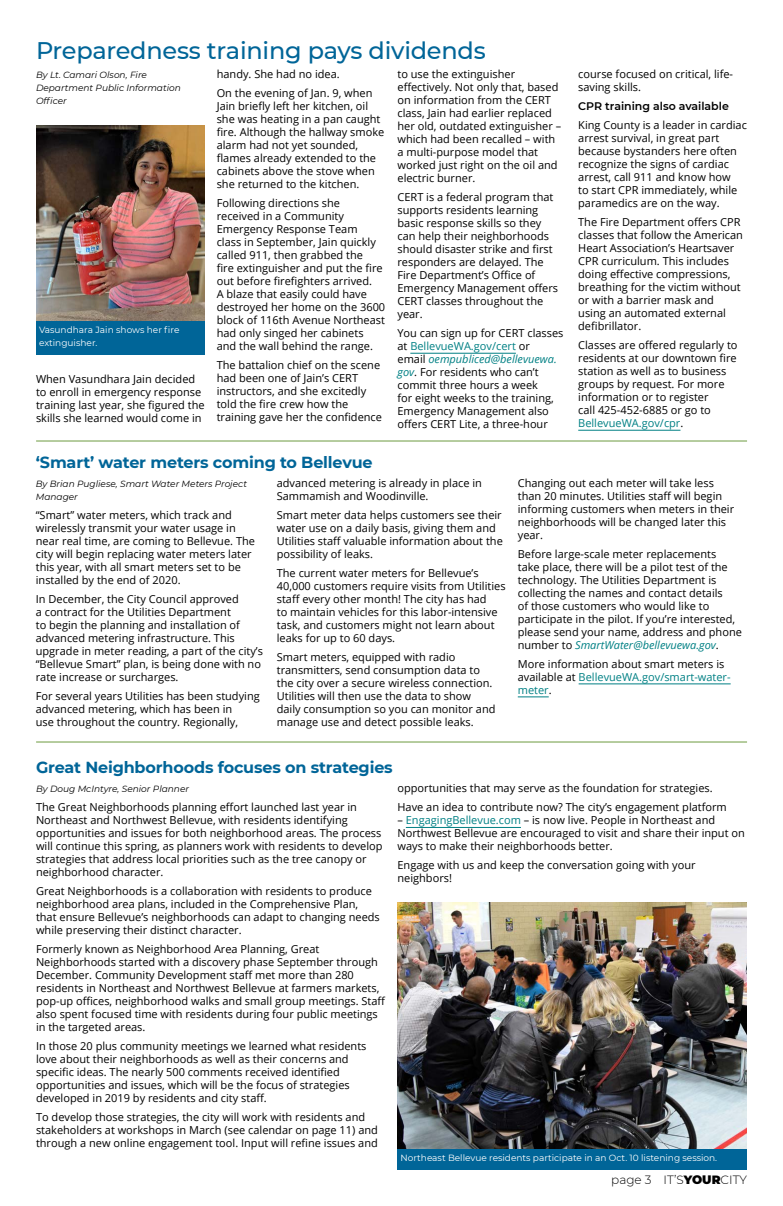
<style>
.page{position:relative;width:783px;height:1206px;background:#fff}
.page>*{position:absolute;margin:0;border:0;box-sizing:border-box;transform-origin:0 0}
.t1{font:500 24px "Montserrat";letter-spacing:-.01em;color:#006598}
.t2{font:700 16px "Montserrat";letter-spacing:-.01em;color:#006598}
.t3{font:300 12px "Montserrat";color:#000}
.t4{font:11px/13px "Open Sans";color:#000}
.t5{font:600 11px "Montserrat";color:#000}
.t6{font:italic 9px/13px "Montserrat";color:#000}
.t7{font:9px/13px "Montserrat";color:#fff}
.s1{color:#008084}
.s2{font-style:italic;color:#008084}
.s3{font-weight:900}
</style>
<div class="page">
<hr style="left:410px;top:353px;width:106px;height:1px;background:#008084">
<hr style="left:578px;top:430px;width:102px;height:1px;background:#008084">
<hr style="left:579px;top:684px;width:152px;height:1px;background:#008084">
<hr style="left:518px;top:697px;width:31px;height:1px;background:#008084">
<hr style="left:36px;top:441px;width:711px;height:1px;background:#6d9a3f">
<hr style="left:36px;top:742px;width:711px;height:1px;background:#6d9a3f">
<div style="left:36px;top:321px;width:169px;height:34px;background:#006598"></div>
<img style="left:36px;top:125px;width:169px;height:196px">
<hr style="left:406px;top:827px;width:115px;height:1px;background:#008084">
<img style="left:398px;top:903px;width:349px;height:246px">
<div style="left:398px;top:1149px;width:349px;height:21px;background:#006598"></div>
<h1 class="t1" style="left:36px;top:34px;width:451px">Preparedness training pays dividends</h1>
<p class="t6" style="left:36px;top:68px;width:146px">By Lt. Camari Olson, Fire<br>Department Public Information<br>Officer</p>
<p class="t4" style="left:398px;top:67px;width:165px">to use the extinguisher effectively. Not only that, based on information from the CERT class, Jain had earlier replaced her old, outdated extinguisher – which had been recalled – with a multi-purpose model that worked just right on the oil and electric burner.</p>
<p class="t4" style="left:398px;top:190px;width:162px">CERT is a federal program that supports residents learning basic response skills so they can help their neighborhoods should disaster strike and first responders are delayed. The<br>Fire Department’s Office of<br>Emergency Management offers<br>CERT classes throughout the year.</p>
<p class="t4" style="left:398px;top:326px;width:167px">You can sign up for CERT classes at <span class="s1">BellevueWA.gov/cert</span> or<br>email <span class="s2">oempubliced@bellevuewa. gov</span>. For residents who can’t commit three hours a week<br>for eight weeks to the training,<br>Emergency Management also offers CERT Lite, a three-hour</p>
<p class="t4" style="left:217px;top:64px;width:157px;line-height:19px">handy. She had no idea.<br>On the evening of Jan. 9, when</p>
<p class="t4" style="left:217px;top:99px;width:169px">Jain briefly left her kitchen, oil she was heating in a pan caught fire. Although the hallway smoke alarm had not yet sounded, flames already extended to the cabinets above the stove when she returned to the kitchen.</p>
<p class="t4" style="left:217px;top:196px;width:170px">Following directions she received in a Community<br>Emergency Response Team<br>class in September, Jain quickly called 911, then grabbed the<br>fire extinguisher and put the fire out before firefighters arrived.<br>A blaze that easily could have destroyed her home on the 3600 block of 116th Avenue Northeast had only singed her cabinets and the wall behind the range.</p>
<p class="t4" style="left:217px;top:358px;width:167px">The battalion chief on the scene had been one of Jain’s CERT instructors, and she excitedly told the fire crew how the training gave her the confidence</p>
<p class="t7" style="left:39px;top:323px;width:142px">Vasundhara Jain shows her fire extinguisher.</p>
<p class="t4" style="left:36px;top:372px;width:170px">When Vasundhara Jain decided to enroll in emergency response training last year, she figured the skills she learned would come in</p>
<p class="t4" style="left:578px;top:67px;width:156px">course focused on critical, life&shy;saving skills.</p>
<p class="t5" style="left:578px;top:99px;width:152px">CPR training also available</p>
<p class="t4" style="left:578px;top:118px;width:170px">King County is a leader in cardiac arrest survival, in great part because bystanders here often recognize the signs of cardiac arrest, call 911 and know how<br>to start CPR immediately, while paramedics are on the way.</p>
<p class="t4" style="left:578px;top:215px;width:166px">The Fire Department offers CPR classes that follow the American<br>Heart Association’s Heartsaver<br>CPR curriculum. This includes doing effective compressions, breathing for the victim without or with a barrier mask and using an automated external defibrillator.</p>
<p class="t4" style="left:578px;top:338px;width:161px">Classes are offered regularly to residents at our downtown fire station as well as to business groups by request. For more information or to register<br>call 425-452-6885 or go to<br><span class="s1">BellevueWA.gov/cpr</span>.</p>
<h2 class="t2" style="left:36px;top:451px;width:338px">‘Smart’ water meters coming to Bellevue</h2>
<p class="t6" style="left:36px;top:477px;width:213px">By Brian Pugliese, Smart Water Meters Project<br>Manager</p>
<p class="t4" style="left:36px;top:508px;width:221px">“Smart” water meters, which track and wirelessly transmit your water usage in near real time, are coming to Bellevue. The city will begin replacing water meters later this year, with all smart meters set to be installed by the end of 2020.</p>
<p class="t4" style="left:36px;top:592px;width:229px">In December, the City Council approved<br>a contract for the Utilities Department<br>to begin the planning and installation of advanced metering infrastructure. This upgrade in meter reading, a part of the city’s “Bellevue Smart” plan, is being done with no rate increase or surcharges.</p>
<p class="t4" style="left:36px;top:689px;width:226px">For several years Utilities has been studying advanced metering, which has been in<br>use throughout the country. Regionally,</p>
<p class="t4" style="left:277px;top:476px;width:207px">advanced metering is already in place in<br>Sammamish and Woodinville.</p>
<p class="t4" style="left:277px;top:508px;width:228px">Smart meter data helps customers see their water use on a daily basis, giving them and Utilities staff valuable information about the possibility of leaks.</p>
<p class="t4" style="left:277px;top:566px;width:230px">The current water meters for Bellevue’s 40,000 customers require visits from Utilities staff every other month! The city has had<br>to maintain vehicles for this labor-intensive task, and customers might not learn about leaks for up to 60 days.</p>
<p class="t4" style="left:277px;top:650px;width:220px">Smart meters, equipped with radio transmitters, send consumption data to the city over a secure wireless connection.<br>Utilities will then use the data to show daily consumption so you can monitor and manage use and detect possible leaks.</p>
<p class="t4" style="left:518px;top:476px;width:218px">Changing out each meter will take less than 20 minutes. Utilities staff will begin informing customers when meters in their neighborhoods will be changed later this year.</p>
<p class="t4" style="left:518px;top:547px;width:226px">Before large-scale meter replacements<br>take place, there will be a pilot test of the technology. The Utilities Department is collecting the names and contact details<br>of those customers who would like to participate in the pilot. If you’re interested, please send your name, address and phone number to <span class="s2">SmartWater@bellevuewa.gov</span>.</p>
<p class="t4" style="left:518px;top:657px;width:214px">More information about smart meters is available at <span class="s1">BellevueWA.gov/smart-water&shy;meter</span>.</p>
<h2 class="t2" style="left:36px;top:756px;width:358px">Great Neighborhoods focuses on strategies</h2>
<p class="t6" style="left:36px;top:782px;width:155px">By Doug McIntyre, Senior Planner</p>
<p class="t4" style="left:36px;top:801px;width:348px">The Great Neighborhoods planning effort launched last year in Northeast and Northwest Bellevue, with residents identifying opportunities and issues for both neighborhood areas. The process will continue this spring, as planners work with residents to develop strategies that address local priorities such as the tree canopy or neighborhood character.</p>
<p class="t4" style="left:36px;top:885px;width:345px">Great Neighborhoods is a collaboration with residents to produce neighborhood area plans, included in the Comprehensive Plan, that ensure Bellevue’s neighborhoods can adapt to changing needs while preserving their distinct character.</p>
<p class="t4" style="left:36px;top:943px;width:351px">Formerly known as Neighborhood Area Planning, Great Neighborhoods started with a discovery phase September through December. Community Development staff met more than 280 residents in Northeast and Northwest Bellevue at farmers markets, pop-up offices, neighborhood walks and small group meetings. Staff also spent focused time with residents during four public meetings in the targeted areas.</p>
<p class="t4" style="left:36px;top:1040px;width:332px">In those 20 plus community meetings we learned what residents love about their neighborhoods as well as their concerns and specific ideas. The nearly 500 comments received identified opportunities and issues, which will be the focus of strategies developed in 2019 by residents and city staff.</p>
<p class="t4" style="left:36px;top:1111px;width:343px">To develop those strategies, the city will work with residents and stakeholders at workshops in March (see calendar on page 11) and through a new online engagement tool. Input will refine issues and</p>
<p class="t4" style="left:398px;top:779px;width:331px;line-height:19px">opportunities that may serve as the foundation for strategies.<br>Have an idea to contribute now? The city’s engagement platform</p>
<p class="t4" style="left:398px;top:814px;width:349px">– <span class="s1">EngagingBellevue.com</span> – is now live. People in Northeast and<br>Northwest Bellevue are encouraged to visit and share their input on ways to make their neighborhoods better.</p>
<p class="t4" style="left:398px;top:859px;width:300px">Engage with us and keep the conversation going with your neighbors!</p>
<p class="t7" style="left:401px;top:1151px;width:318px">Northeast Bellevue residents participate in an Oct. 10 listening session.</p>
<p class="t3" style="left:611px;top:1171px;width:137px">page 3 IT’S<span class="s3">YOUR</span>CITY</p>
</div>
